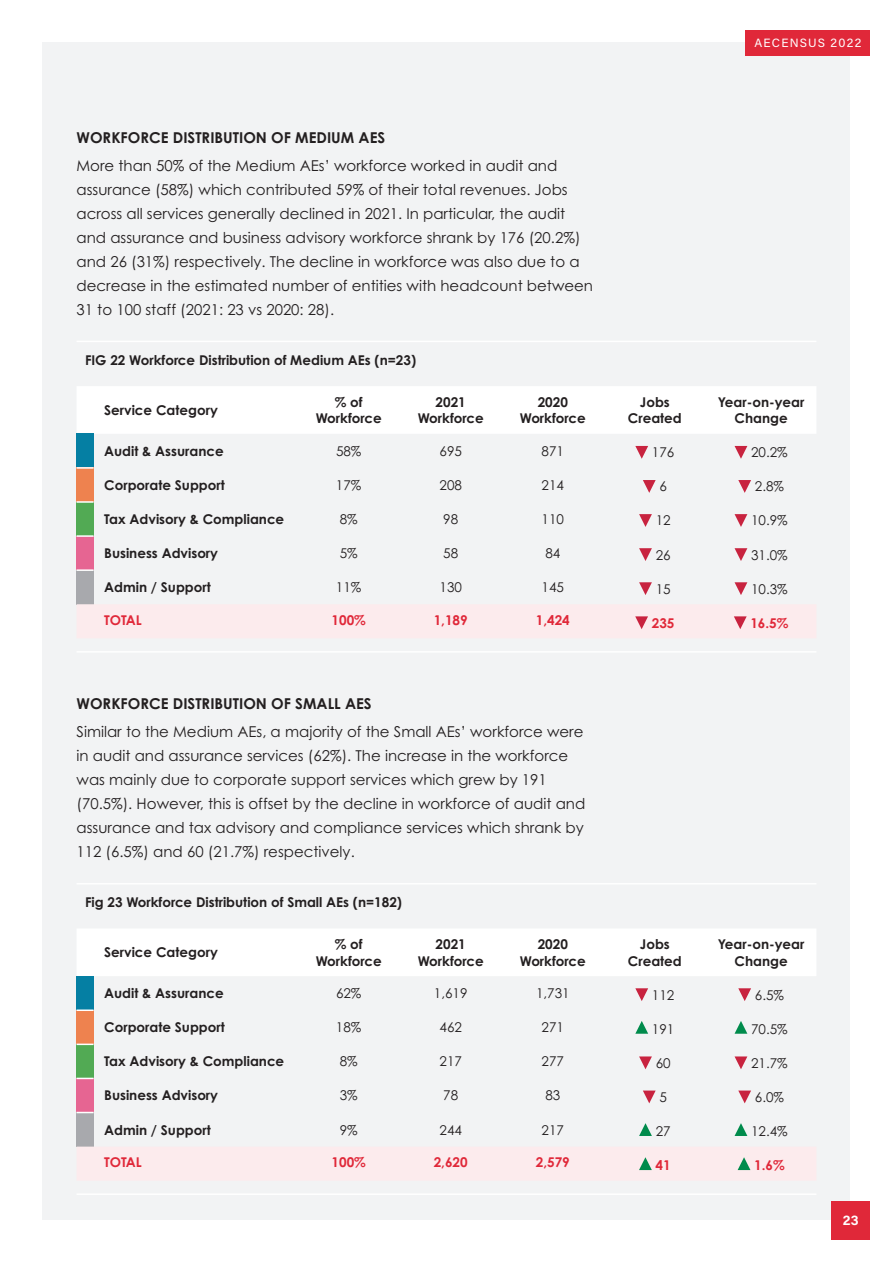
<style>
.page{position:relative;width:893px;height:1263px;background:#fff}
.page>*{position:absolute;margin:0;border:0;box-sizing:border-box;transform-origin:0 0}
.t1{font:15px/24px "Century Gothic Std";color:#231f20}
.t2{font:700 15px "Century Gothic Std";color:#231f20}
.t3{font:700 13.5px/16.5px "Century Gothic Std";color:#231f20;text-align:center}
.t4{font:13.5px "Century Gothic Std";color:#231f20}
.t5{font:700 13.5px "Century Gothic Std";color:#e02839}
.t6{font:13.5px "Acumin Variable Concept";color:#fff}
.t7{font:12px "Acumin Variable Concept";letter-spacing:.1em;color:#fff}
</style>
<div class="page">
<div style="left:43px;top:43px;width:807px;height:1177px;background:#f2f3f4"></div>
<div style="left:77px;top:386px;width:739px;height:48px;background:#fff"></div>
<div style="left:77px;top:434px;width:17px;height:34px;background:#057fa3"></div>
<div style="left:77px;top:468px;width:17px;height:34px;background:#ee824f"></div>
<div style="left:77px;top:502px;width:17px;height:34px;background:#52aa54"></div>
<div style="left:77px;top:536px;width:17px;height:34px;background:#e66592"></div>
<div style="left:77px;top:570px;width:17px;height:34px;background:#a8a9ad"></div>
<svg style="left:77px;top:501px;width:17px;height:2px"></svg>
<svg style="left:77px;top:535px;width:17px;height:2px"></svg>
<svg style="left:77px;top:569px;width:17px;height:2px"></svg>
<svg style="left:77px;top:467px;width:17px;height:2px"></svg>
<svg style="left:635px;top:446px;width:13px;height:13px"></svg>
<svg style="left:734px;top:446px;width:13px;height:13px"></svg>
<svg style="left:643px;top:480px;width:13px;height:13px"></svg>
<svg style="left:738px;top:480px;width:13px;height:13px"></svg>
<svg style="left:639px;top:514px;width:13px;height:13px"></svg>
<svg style="left:734px;top:514px;width:13px;height:13px"></svg>
<svg style="left:639px;top:548px;width:13px;height:13px"></svg>
<svg style="left:734px;top:548px;width:13px;height:13px"></svg>
<svg style="left:639px;top:582px;width:13px;height:13px"></svg>
<svg style="left:734px;top:582px;width:13px;height:13px"></svg>
<div style="left:77px;top:604px;width:670px;height:26px;background:#fcebed"></div>
<div style="left:77px;top:929px;width:739px;height:47px;background:#fff"></div>
<div style="left:77px;top:976px;width:17px;height:34px;background:#057fa3"></div>
<div style="left:77px;top:1010px;width:17px;height:34px;background:#ee824f"></div>
<div style="left:77px;top:1044px;width:17px;height:34px;background:#52aa54"></div>
<div style="left:77px;top:1078px;width:17px;height:34px;background:#e66592"></div>
<div style="left:77px;top:1112px;width:17px;height:34px;background:#a8a9ad"></div>
<svg style="left:77px;top:1009px;width:17px;height:2px"></svg>
<svg style="left:77px;top:1043px;width:17px;height:2px"></svg>
<svg style="left:77px;top:1078px;width:17px;height:1px"></svg>
<svg style="left:77px;top:1112px;width:17px;height:1px"></svg>
<svg style="left:635px;top:988px;width:13px;height:13px"></svg>
<svg style="left:738px;top:988px;width:13px;height:13px"></svg>
<svg style="left:635px;top:1021px;width:13px;height:13px"></svg>
<svg style="left:734px;top:1021px;width:13px;height:13px"></svg>
<svg style="left:639px;top:1056px;width:13px;height:13px"></svg>
<svg style="left:734px;top:1056px;width:13px;height:13px"></svg>
<svg style="left:643px;top:1090px;width:13px;height:13px"></svg>
<svg style="left:738px;top:1090px;width:13px;height:13px"></svg>
<svg style="left:639px;top:1123px;width:13px;height:13px"></svg>
<svg style="left:734px;top:1123px;width:13px;height:13px"></svg>
<div style="left:77px;top:1146px;width:674px;height:25px;background:#fcebed"></div>
<hr style="left:77px;top:341px;width:739px;height:1px;background:#fff">
<hr style="left:77px;top:651px;width:739px;height:2px;background:#fff">
<hr style="left:77px;top:883px;width:739px;height:1px;background:#fff">
<hr style="left:77px;top:1193px;width:739px;height:2px;background:#fff">
<div style="left:832px;top:1201px;width:38px;height:38px;background:#e02839"></div>
<div style="left:746px;top:30px;width:124px;height:26px;background:#e02839"></div>
<p class="t2" style="left:77px;top:128px;width:310px">WORKFORCE DISTRIBUTION OF MEDIUM AES</p>
<p class="t1" style="left:77px;top:153px;width:518px">More than 50% of the Medium AEs’ workforce worked in audit and assurance (58%) which contributed 59% of their total revenues. Jobs across all services generally declined in 2021. In particular, the audit and assurance and business advisory workforce shrank by 176 (20.2%) and 26 (31%) respectively. The decline in workforce was also due to a decrease in the estimated number of entities with headcount between 31 to 100 staff (2021: 23 vs 2020: 28).</p>
<p class="t3" style="left:85px;top:351px;width:333px">FIG 22 Workforce Distribution of Medium AEs (n=23)</p>
<p class="t7" style="left:754px;top:35px;width:109px">AECENSUS 2022</p>
<p class="t3" style="left:104px;top:401px;width:115px">Service Category</p>
<p class="t3" style="left:316px;top:393px;width:67px">% of<br>Workforce</p>
<p class="t3" style="left:418px;top:393px;width:67px">2021<br>Workforce</p>
<p class="t3" style="left:520px;top:393px;width:67px">2020<br>Workforce</p>
<p class="t3" style="left:628px;top:393px;width:55px">Jobs<br>Created</p>
<p class="t3" style="left:718px;top:393px;width:88px">Year-on-year<br>Change</p>
<p class="t3" style="left:104px;top:442px;width:121px">Audit &amp; Assurance</p>
<p class="t4" style="left:336px;top:443px;width:27px">58%</p>
<p class="t4" style="left:440px;top:443px;width:24px">695</p>
<p class="t4" style="left:542px;top:443px;width:24px">871</p>
<p class="t4" style="left:652px;top:444px;width:24px">176</p>
<p class="t4" style="left:751px;top:444px;width:38px">20.2%</p>
<p class="t3" style="left:104px;top:476px;width:122px">Corporate Support</p>
<p class="t4" style="left:336px;top:477px;width:27px">17%</p>
<p class="t4" style="left:440px;top:477px;width:24px">208</p>
<p class="t4" style="left:542px;top:477px;width:24px">214</p>
<p class="t4" style="left:659px;top:478px;width:9px">6</p>
<p class="t4" style="left:755px;top:478px;width:31px">2.8%</p>
<p class="t3" style="left:104px;top:511px;width:182px">Tax Advisory &amp; Compliance</p>
<p class="t4" style="left:340px;top:511px;width:19px">8%</p>
<p class="t4" style="left:443px;top:511px;width:16px">98</p>
<p class="t4" style="left:542px;top:511px;width:24px">110</p>
<p class="t4" style="left:656px;top:512px;width:16px">12</p>
<p class="t4" style="left:751px;top:512px;width:38px">10.9%</p>
<p class="t3" style="left:104px;top:545px;width:115px">Business Advisory</p>
<p class="t4" style="left:340px;top:545px;width:19px">5%</p>
<p class="t4" style="left:443px;top:545px;width:16px">58</p>
<p class="t4" style="left:545px;top:545px;width:16px">84</p>
<p class="t4" style="left:656px;top:546px;width:16px">26</p>
<p class="t4" style="left:751px;top:546px;width:38px">31.0%</p>
<p class="t3" style="left:104px;top:579px;width:108px">Admin / Support</p>
<p class="t4" style="left:336px;top:579px;width:27px">11%</p>
<p class="t4" style="left:440px;top:579px;width:24px">130</p>
<p class="t4" style="left:542px;top:579px;width:24px">145</p>
<p class="t4" style="left:656px;top:580px;width:16px">15</p>
<p class="t4" style="left:751px;top:580px;width:38px">10.3%</p>
<p class="t5" style="left:104px;top:611px;width:39px">TOTAL</p>
<p class="t5" style="left:332px;top:611px;width:36px">100%</p>
<p class="t5" style="left:434px;top:611px;width:36px">1,189</p>
<p class="t5" style="left:536px;top:611px;width:36px">1,424</p>
<p class="t5" style="left:652px;top:614px;width:24px">235</p>
<p class="t5" style="left:750px;top:614px;width:40px">16.5%</p>
<p class="t2" style="left:77px;top:694px;width:297px">WORKFORCE DISTRIBUTION OF SMALL AES</p>
<p class="t1" style="left:77px;top:720px;width:510px">Similar to the Medium AEs, a majority of the Small AEs’ workforce were in audit and assurance services (62%). The increase in the workforce was mainly due to corporate support services which grew by 191 (70.5%). However, this is offset by the decline in workforce of audit and assurance and tax advisory and compliance services which shrank by 112 (6.5%) and 60 (21.7%) respectively.</p>
<p class="t3" style="left:85px;top:894px;width:319px">Fig 23 Workforce Distribution of Small AEs (n=182)</p>
<p class="t3" style="left:104px;top:944px;width:115px">Service Category</p>
<p class="t3" style="left:316px;top:935px;width:67px">% of<br>Workforce</p>
<p class="t3" style="left:418px;top:935px;width:67px">2021<br>Workforce</p>
<p class="t3" style="left:520px;top:935px;width:67px">2020<br>Workforce</p>
<p class="t3" style="left:628px;top:935px;width:55px">Jobs<br>Created</p>
<p class="t3" style="left:718px;top:935px;width:88px">Year-on-year<br>Change</p>
<p class="t3" style="left:104px;top:985px;width:121px">Audit &amp; Assurance</p>
<p class="t4" style="left:336px;top:985px;width:27px">62%</p>
<p class="t4" style="left:434px;top:985px;width:35px">1,619</p>
<p class="t4" style="left:536px;top:985px;width:35px">1,731</p>
<p class="t4" style="left:652px;top:986px;width:24px">112</p>
<p class="t4" style="left:755px;top:986px;width:31px">6.5%</p>
<p class="t3" style="left:104px;top:1019px;width:122px">Corporate Support</p>
<p class="t4" style="left:336px;top:1019px;width:27px">18%</p>
<p class="t4" style="left:440px;top:1019px;width:24px">462</p>
<p class="t4" style="left:542px;top:1019px;width:24px">271</p>
<p class="t4" style="left:652px;top:1020px;width:24px">191</p>
<p class="t4" style="left:751px;top:1020px;width:38px">70.5%</p>
<p class="t3" style="left:104px;top:1053px;width:182px">Tax Advisory &amp; Compliance</p>
<p class="t4" style="left:340px;top:1053px;width:19px">8%</p>
<p class="t4" style="left:440px;top:1053px;width:24px">217</p>
<p class="t4" style="left:542px;top:1053px;width:24px">277</p>
<p class="t4" style="left:656px;top:1055px;width:16px">60</p>
<p class="t4" style="left:751px;top:1055px;width:38px">21.7%</p>
<p class="t3" style="left:104px;top:1087px;width:115px">Business Advisory</p>
<p class="t4" style="left:340px;top:1087px;width:19px">3%</p>
<p class="t4" style="left:443px;top:1087px;width:16px">78</p>
<p class="t4" style="left:545px;top:1087px;width:16px">83</p>
<p class="t4" style="left:659px;top:1089px;width:9px">5</p>
<p class="t4" style="left:755px;top:1089px;width:31px">6.0%</p>
<p class="t3" style="left:104px;top:1121px;width:108px">Admin / Support</p>
<p class="t4" style="left:340px;top:1121px;width:19px">9%</p>
<p class="t4" style="left:440px;top:1121px;width:24px">244</p>
<p class="t4" style="left:542px;top:1121px;width:24px">217</p>
<p class="t4" style="left:656px;top:1123px;width:16px">27</p>
<p class="t4" style="left:751px;top:1123px;width:38px">12.4%</p>
<p class="t5" style="left:104px;top:1154px;width:39px">TOTAL</p>
<p class="t5" style="left:332px;top:1154px;width:36px">100%</p>
<p class="t5" style="left:434px;top:1154px;width:36px">2,620</p>
<p class="t5" style="left:536px;top:1154px;width:36px">2,579</p>
<p class="t5" style="left:656px;top:1157px;width:17px">41</p>
<p class="t5" style="left:754px;top:1157px;width:32px">1.6%</p>
<p class="t6" style="left:843px;top:1211px;width:17px">23</p>
</div>
